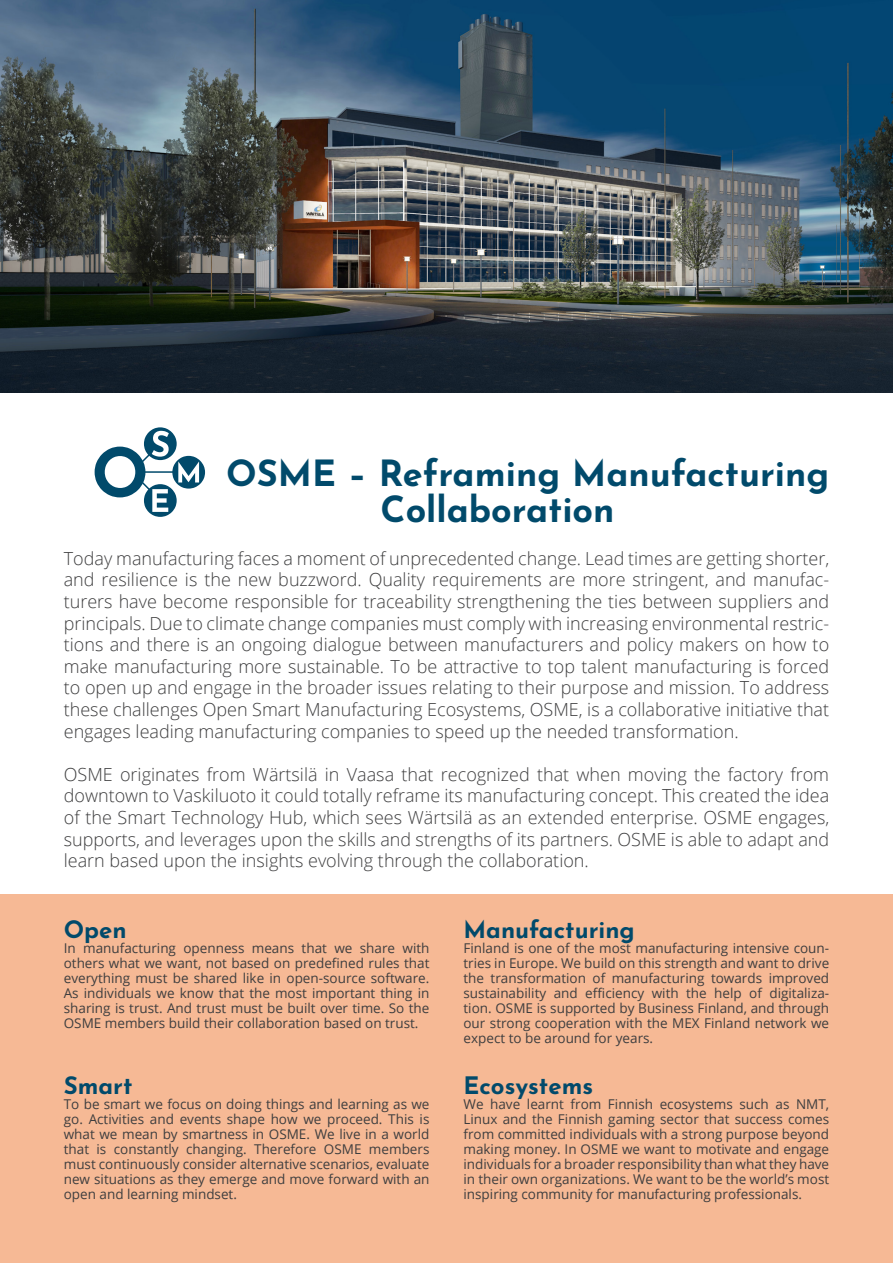
<style>
.page{position:relative;width:893px;height:1263px;background:#fff}
.page>*{position:absolute;margin:0;border:0;box-sizing:border-box;transform-origin:0 0}
.title_new{font:700 36px/36px "Josefin Sans";color:#014a6b}
.title_new_2{font:700 24px "Josefin Sans";color:#014a6b}
.ingressi_white{font:300 18px/21.6px "Open Sans";color:#3e3e3f;text-align:justify}
.t1{font:13.5px/15px "Open Sans";color:#3e3e3f;text-align:justify}
</style>
<div class="page">
<div style="left:0;top:894px;width:893px;height:369px;background:#f6b995"></div>
<img style="left:0;top:0;width:893px;height:392px">
<svg style="left:95px;top:427px;width:110px;height:90px"></svg>
<p class="title_new" style="left:381px;top:452px;width:450px;text-indent:-154px">OSME – Reframing Manufacturing<br>Collaboration</p>
<p class="ingressi_white" style="left:64px;top:547px;width:767px">Today manufacturing faces a moment of unprecedented change. Lead times are getting shorter, and resilience is the new buzzword. Quality requirements are more stringent, and manufac&shy;turers have become responsible for traceability strengthening the ties between suppliers and principals. Due to climate change companies must comply with increasing environmental restric&shy;tions and there is an ongoing dialogue between manufacturers and policy makers on how to make manufacturing more sustainable. To be attractive to top talent manufacturing is forced to open up and engage in the broader issues relating to their purpose and mission. To address these challenges Open Smart Manufacturing Ecosystems, OSME, is a collaborative initiative that engages leading manufacturing companies to speed up the needed transformation.</p>
<p class="ingressi_white" style="left:64px;top:763px;width:767px">OSME originates from Wärtsilä in Vaasa that recognized that when moving the factory from downtown to Vaskiluoto it could totally reframe its manufacturing concept. This created the idea of the Smart Technology Hub, which sees Wärtsilä as an extended enterprise. OSME engages, supports, and leverages upon the skills and strengths of its partners. OSME is able to adapt and learn based upon the insights evolving through the collaboration.</p>
<p class="title_new_2" style="left:64px;top:911px;width:64px">Open</p>
<p class="t1" style="left:64px;top:940px;width:367px">In manufacturing openness means that we share with others what we want, not based on predefined rules that everything must be shared like in open-source software.<br>As individuals we know that the most important thing in sharing is trust. And trust must be built over time. So the OSME members build their collaboration based on trust.</p>
<p class="title_new_2" style="left:64px;top:1067px;width:70px">Smart</p>
<p class="t1" style="left:64px;top:1096px;width:367px">To be smart we focus on doing things and learning as we go. Activities and events shape how we proceed. This is what we mean by smartness in OSME. We live in a world that is constantly changing. Therefore OSME members must continuously consider alternative scenarios, evaluate new situations as they emerge and move forward with an open and learning mindset.</p>
<p class="title_new_2" style="left:463px;top:911px;width:173px">Manufacturing</p>
<p class="t1" style="left:463px;top:940px;width:367px">Finland is one of the most manufacturing intensive coun&shy;tries in Europe. We build on this strength and want to drive the transformation of manufacturing towards improved sustainability and efficiency with the help of digitaliza&shy;tion. OSME is supported by Business Finland, and through our strong cooperation with the MEX Finland network we expect to be around for years.</p>
<p class="title_new_2" style="left:463px;top:1067px;width:131px">Ecosystems</p>
<p class="t1" style="left:463px;top:1096px;width:367px">We have learnt from Finnish ecosystems such as NMT, Linux and the Finnish gaming sector that success comes from committed individuals with a strong purpose beyond making money. In OSME we want to motivate and engage individuals for a broader responsibility than what they have in their own organizations. We want to be the world’s most inspiring community for manufacturing professionals.</p>
</div>
